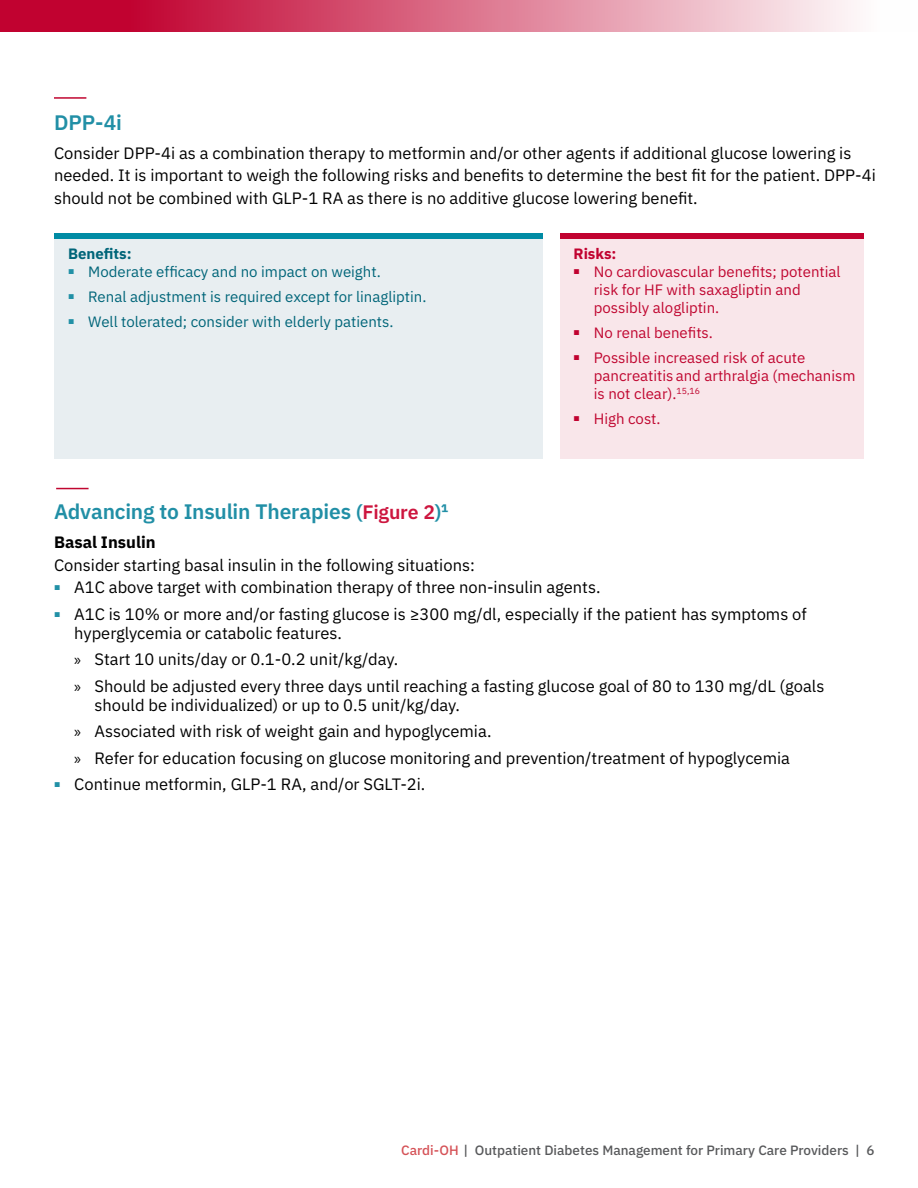
<style>
.page{position:relative;width:918px;height:1188px;background:#fff}
.page>*{position:absolute;margin:0;border:0;box-sizing:border-box;transform-origin:0 0}
.t1{font:600 21px "IBM Plex Sans";letter-spacing:-.01em;color:#218fa6}
.t2{font:16.5px/26.2px "IBM Plex Sans";color:#000}
.t3{font:700 16.5px "IBM Plex Sans";color:#000}
.t4{font:15px/18px "IBM Plex Sans";color:#c00630}
.t5{font:15px "IBM Plex Sans";color:#006579}
.t6{font:700 15px "IBM Plex Sans";color:#006579}
.t7{font:700 15px "IBM Plex Sans";color:#c10230}
.t8{font:500 13.5px "IBM Plex Sans";color:#58595b}
.s1{font-size:19.5px}
.s2{font-size:19.5px;color:#cd163f}
.s3{font-family:"Myriad Pro"}
.s4{color:#d55257}
</style>
<div class="page">
<svg style="left:0;top:0;width:854px;height:31px;background:#d96884"></svg>
<hr style="left:56px;top:488px;width:33px;height:1px;background:#c00630">
<div style="left:55px;top:239px;width:488px;height:220px;background:#e8eef1"></div>
<div style="left:561px;top:239px;width:303px;height:220px;background:#f9e6ea"></div>
<hr style="left:54px;top:97px;width:32px;height:2px;background:#c00630">
<div style="left:55px;top:233px;width:488px;height:6px;background:#008ba4"></div>
<div style="left:561px;top:233px;width:303px;height:6px;background:#c10230"></div>
<p class="t1" style="left:54px;top:106px;width:70px">DPP-4i</p>
<p class="t2" style="left:54px;top:140px;width:823px;line-height:22.5px">Consider DPP-4i as a combination therapy to metformin and/or other agents if additional glucose lowering is needed. It is important to weigh the following risks and benefits to determine the best fit for the patient. DPP-4i should not be combined with GLP-1 RA as there is no additive glucose lowering benefit.</p>
<p class="t6" style="left:68px;top:242px;width:65px">Benefits:</p>
<p class="t5" style="left:68px;top:261px;width:314px"><sup>■</sup> Moderate efficacy and no impact on weight.</p>
<p class="t5" style="left:68px;top:285px;width:360px"><sup>■</sup> Renal adjustment is required except for linagliptin.</p>
<p class="t5" style="left:68px;top:310px;width:327px"><sup>■</sup> Well tolerated; consider with elderly patients.</p>
<p class="t7" style="left:574px;top:242px;width:44px">Risks:</p>
<p class="t4" style="left:594px;top:262px;width:248px;text-indent:-20px"><sup>■</sup> No cardiovascular benefits; potential risk for HF with saxagliptin and possibly alogliptin.</p>
<p class="t4" style="left:574px;top:323px;width:141px"><sup>■</sup> No renal benefits.</p>
<p class="t4" style="left:594px;top:347px;width:263px;text-indent:-20px"><sup>■</sup> Possible increased risk of acute pancreatitis and arthralgia (mechanism is not clear).<sup>15,16</sup></p>
<p class="t4" style="left:574px;top:408px;width:88px"><sup>■</sup> High cost.</p>
<p class="t1" style="left:54px;top:495px;width:396px">Advancing to Insulin Therapies <span class="s1">(</span><span class="s2">Figure 2</span><span class="s1">)</span>¹</p>
<p class="t3" style="left:54px;top:529px;width:103px">Basal Insulin</p>
<p class="t2" style="left:54px;top:550px;width:422px">Consider starting basal insulin in the following situations:</p>
<p class="t2" style="left:54px;top:573px;width:548px"><sup>■</sup> A1C above target with combination therapy of three non-insulin agents.</p>
<p class="t2" style="left:74px;top:603px;width:734px;line-height:19.5px;text-indent:-20px"><sup>■</sup> A1C is 10% or more and/or fasting glucose is ≥300 mg/dl, especially if the patient has symptoms of hyperglycemia or catabolic features.</p>
<p class="t2" style="left:74px;top:645px;width:752px"><span class="s3">»</span> Start 10 units/day or 0.1-0.2 unit/kg/day.<br><span class="s3">»</span> Should be adjusted every three days until reaching a fasting glucose goal of 80 to 130 mg/dL (goals</p>
<p class="t2" style="left:74px;top:691px;width:717px;text-indent:20px">should be individualized) or up to 0.5 unit/kg/day.<br><span class="s3">»</span> Associated with risk of weight gain and hypoglycemia.<br><span class="s3">»</span> Refer for education focusing on glucose monitoring and prevention/treatment of hypoglycemia</p>
<p class="t2" style="left:54px;top:770px;width:373px"><sup>■</sup> Continue metformin, GLP-1 RA, and/or SGLT-2i.</p>
<p class="t8" style="left:401px;top:1140px;width:475px"><span class="s4">Cardi-OH</span> | Outpatient Diabetes Management for Primary Care Providers | 6</p>
</div>
